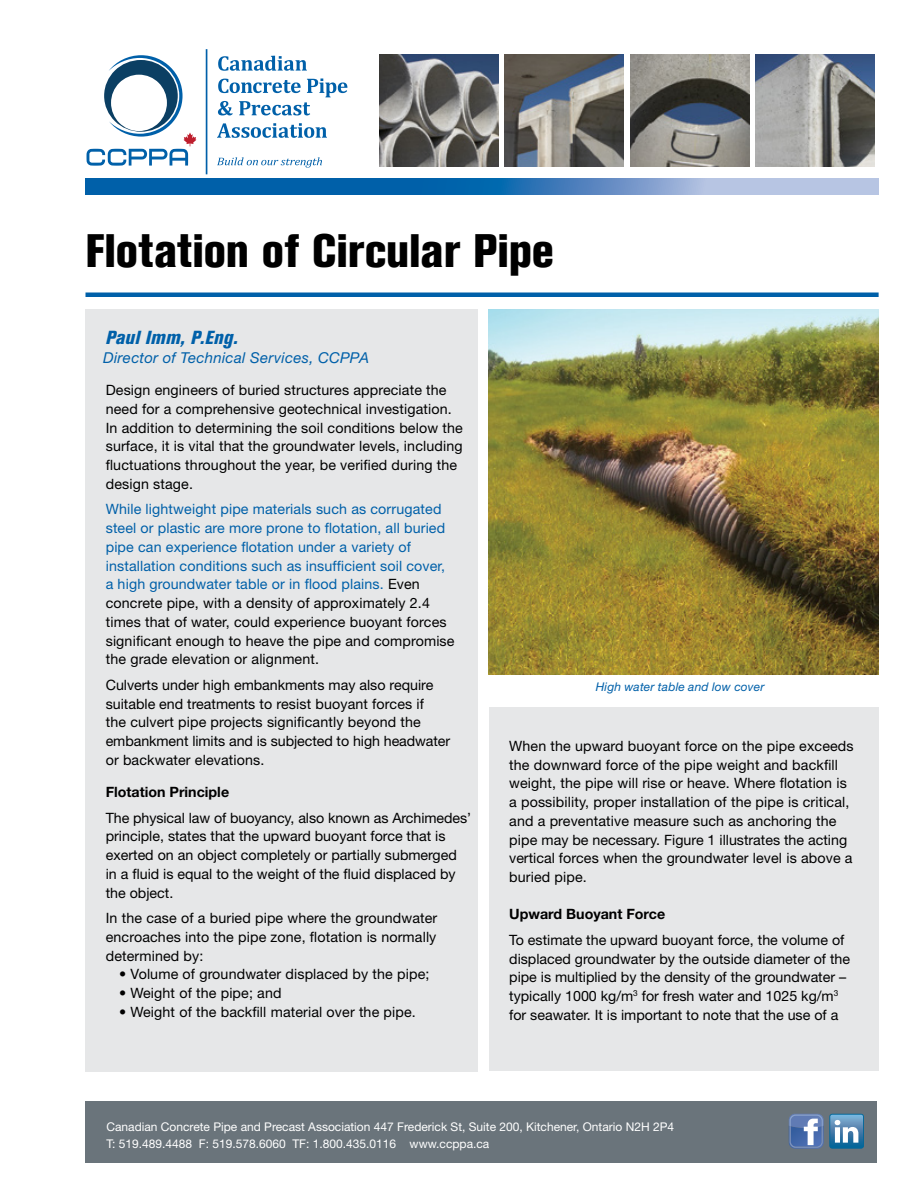
<style>
.page{position:relative;width:918px;height:1188px;background:#fff}
.page>*{position:absolute;margin:0;border:0;box-sizing:border-box;transform-origin:0 0}
.t1{font:800 condensed 46.5px "Akzidenz Grotesk BE";color:#000}
.t2{font:italic 800 condensed 18.75px "Akzidenz Grotesk BE";letter-spacing:.025em;color:#0060a9}
.t3{font:italic 15px "Helvetica Neue";letter-spacing:.02em;color:#0060a9}
.t4{font:14.25px/18.8px "Helvetica Neue";letter-spacing:.01em;color:#000}
.t5{font:14.25px/18.8px "Helvetica Neue";letter-spacing:.01em;color:#0060a9}
.t6{font:700 14.25px "Helvetica Neue";color:#000}
.t7{font:12px/16.8px "Helvetica Neue";color:#fff}
.t8{font:italic 12px "Helvetica Neue";letter-spacing:.015em;color:#0060a9}
.s1{color:#000}
</style>
<div class="page">
<img style="left:489px;top:309px;width:390px;height:365px">
<div style="left:86px;top:1101px;width:792px;height:61px;background:#6a747b"></div>
<div style="left:489px;top:707px;width:390px;height:364px;background:#e6e7e8"></div>
<div style="left:86px;top:309px;width:392px;height:762px;background:#e6e7e8"></div>
<svg style="left:789px;top:1114px;width:75px;height:35px;background:#6f93b9"></svg>
<div style="left:86px;top:292px;width:793px;height:5px;background:#0060a9"></div>
<img style="left:379px;top:54px;width:119px;height:112px">
<img style="left:756px;top:54px;width:119px;height:112px">
<img style="left:630px;top:54px;width:119px;height:112px">
<img style="left:505px;top:54px;width:119px;height:112px">
<svg style="left:86px;top:179px;width:793px;height:16px;background:#4082bd"></svg>
<svg style="left:87px;top:55px;width:109px;height:111px"></svg>
<hr style="left:206px;top:49px;width:1px;height:125px;background:#0060a9">
<svg style="left:218px;top:56px;width:89px;height:15px"></svg>
<svg style="left:218px;top:79px;width:129px;height:36px"></svg>
<svg style="left:217px;top:123px;width:110px;height:15px"></svg>
<svg style="left:217px;top:157px;width:105px;height:11px"></svg>
<h1 class="t1" style="left:86px;top:224px;width:470px">Flotation of Circular Pipe</h1>
<h2 class="t2" style="left:106px;top:327px;width:134px">Paul Imm, P.Eng.</h2>
<p class="t3" style="left:103px;top:348px;width:268px">Director of Technical Services, CCPPA</p>
<p class="t4" style="left:106px;top:380px;width:359px">Design engineers of buried structures appreciate the need for a comprehensive geotechnical investigation.<br>In addition to determining the soil conditions below the surface, it is vital that the groundwater levels, including fluctuations throughout the year, be verified during the design stage.</p>
<p class="t5" style="left:106px;top:500px;width:350px">While lightweight pipe materials such as corrugated steel or plastic are more prone to flotation, all buried pipe can experience flotation under a variety of installation conditions such as insufficient soil cover, a high groundwater table or in flood plains. <span class="s1">Even concrete pipe, with a density of approximately 2.4 times that of water, could experience buoyant forces significant enough to heave the pipe and compromise the grade elevation or alignment.</span></p>
<p class="t4" style="left:106px;top:675px;width:346px">Culverts under high embankments may also require suitable end treatments to resist buoyant forces if<br>the culvert pipe projects significantly beyond the embankment limits and is subjected to high headwater or backwater elevations.</p>
<p class="t6" style="left:106px;top:783px;width:125px">Flotation Principle</p>
<p class="t4" style="left:106px;top:808px;width:367px">The physical law of buoyancy, also known as Archimedes’ principle, states that the upward buoyant force that is exerted on an object completely or partially submerged in a fluid is equal to the weight of the fluid displaced by the object.</p>
<p class="t4" style="left:106px;top:908px;width:333px;text-align:justify">In the case of a buried pipe where the groundwater encroaches into the pipe zone, flotation is normally determined by:</p>
<p class="t4" style="left:119px;top:965px;width:312px">• Volume of groundwater displaced by the pipe;</p>
<p class="t4" style="left:119px;top:983px;width:164px">• Weight of the pipe; and</p>
<p class="t4" style="left:119px;top:1002px;width:298px">• Weight of the backfill material over the pipe.</p>
<p class="t8" style="left:596px;top:680px;width:170px">High water table and low cover</p>
<p class="t4" style="left:509px;top:736px;width:346px">When the upward buoyant force on the pipe exceeds the downward force of the pipe weight and backfill weight, the pipe will rise or heave. Where flotation is a possibility, proper installation of the pipe is critical, and a preventative measure such as anchoring the pipe may be necessary. Figure 1 illustrates the acting vertical forces when the groundwater level is above a buried pipe.</p>
<p class="t6" style="left:509px;top:905px;width:157px">Upward Buoyant Force</p>
<p class="t4" style="left:509px;top:930px;width:343px">To estimate the upward buoyant force, the volume of displaced groundwater by the outside diameter of the pipe is multiplied by the density of the groundwater – typically 1000 kg/m<sup>3</sup> for fresh water and 1025 kg/m<sup>3 </sup>for seawater. It is important to note that the use of a</p>
<p class="t7" style="left:106px;top:1119px;width:569px">Canadian Concrete Pipe and Precast Association 447 Frederick St, Suite 200, Kitchener, Ontario N2H 2P4<br>T: 519.489.4488 F: 519.578.6060 TF: 1.800.435.0116 www.ccppa.ca</p>
</div>
